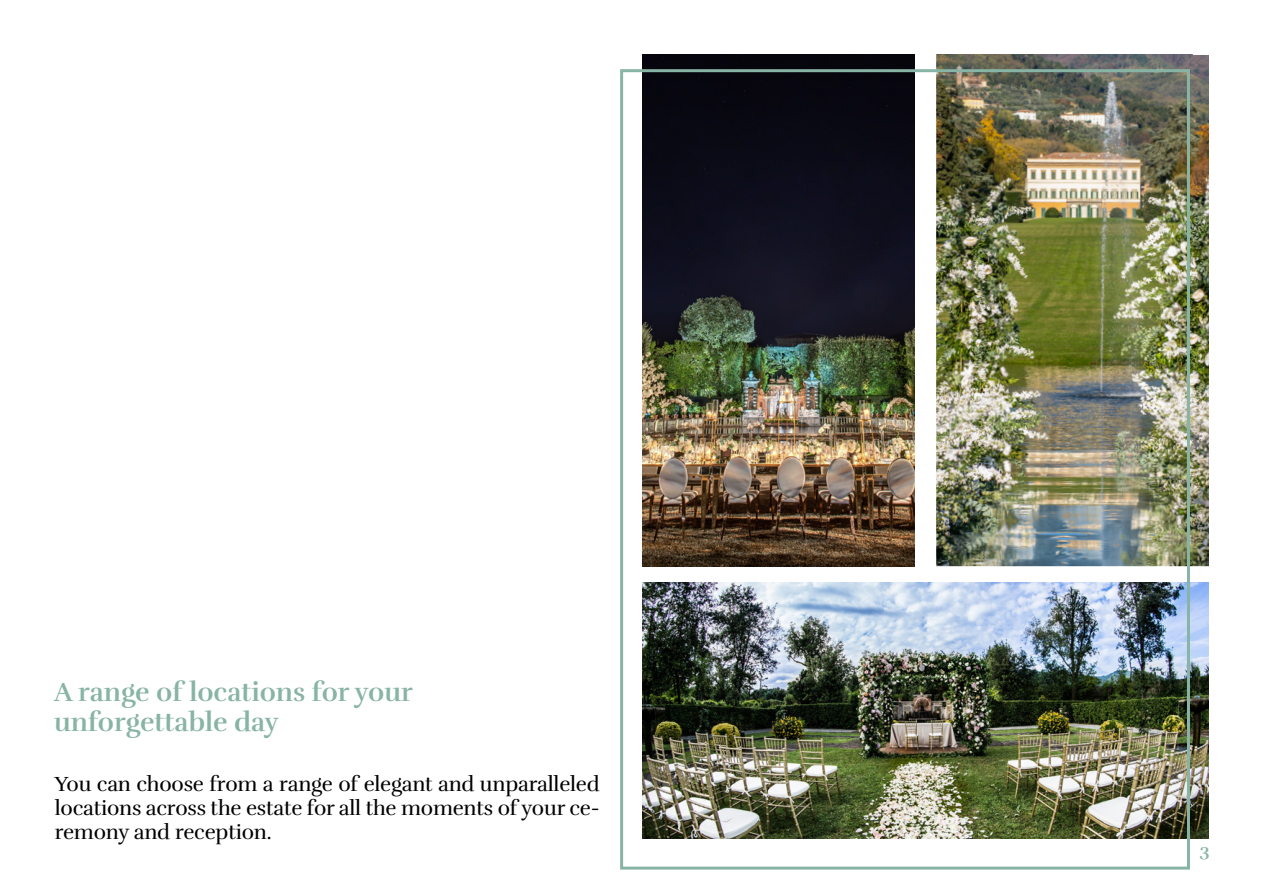
<style>
.page{position:relative;width:1263px;height:893px;background:#fff}
.page>*{position:absolute;margin:0;border:0;box-sizing:border-box;transform-origin:0 0}
.t1{font:700 27px/30px "Rufina";color:#88b4a5}
.t2{font:21px/24px "Rufina";letter-spacing:-.01em;color:#000;text-align:justify}
.t3{font:700 18px "Rufina";color:#88b4a5}
</style>
<div class="page">
<img style="left:936px;top:54px;width:273px;height:512px">
<div style="left:642px;top:54px;width:273px;height:14px;background:#06050c"></div>
<img style="left:1191px;top:583px;width:18px;height:256px">
<img style="left:620px;top:68px;width:571px;height:802px">
<p class="t1" style="left:54px;top:677px;width:360px">A range of locations for your unforgettable day</p>
<p class="t2" style="left:55px;top:772px;width:546px">You can choose from a range of elegant and unparalleled locations across the estate for all the moments of your ce&shy;remony and reception.</p>
<p class="t3" style="left:1199px;top:839px;width:12px">3</p>
</div>
